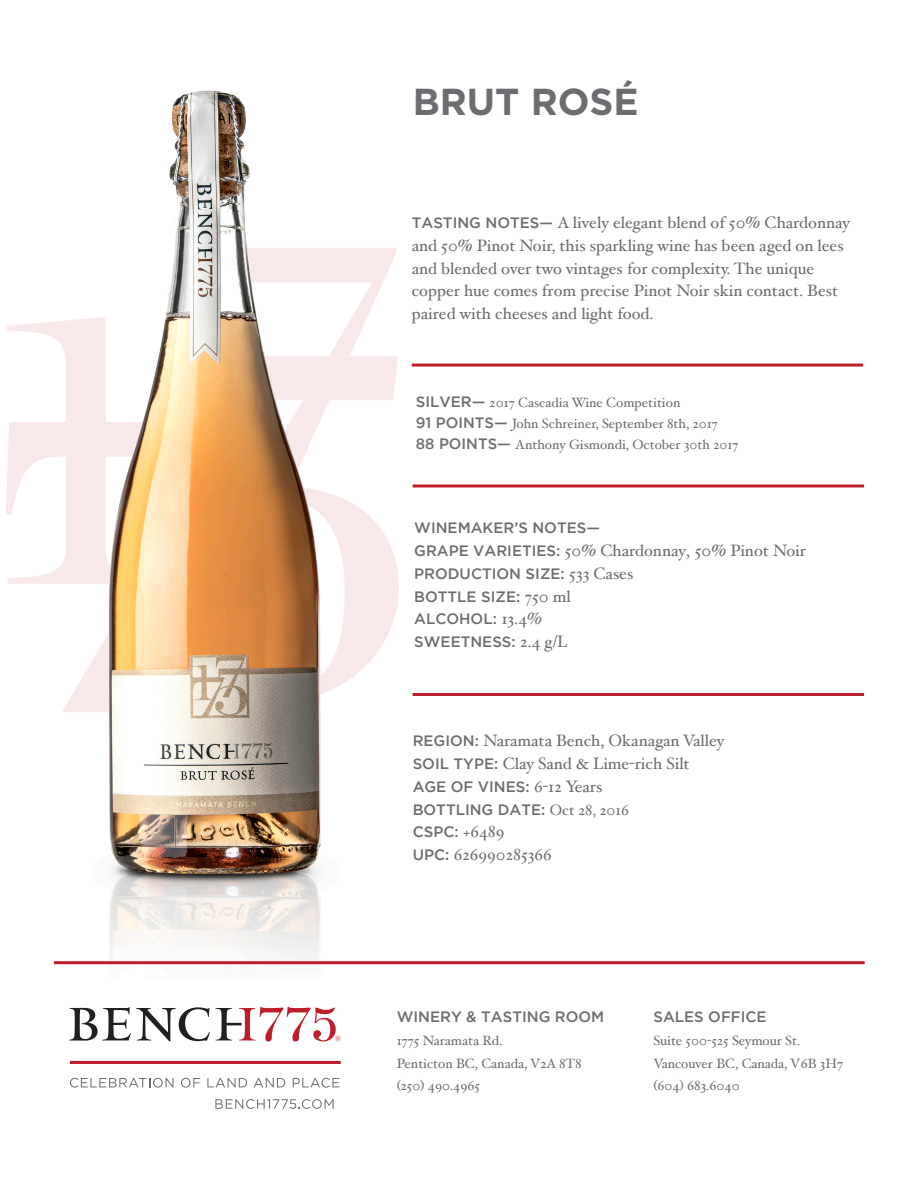
<style>
.page{position:relative;width:918px;height:1188px;background:#fff}
.page>*{position:absolute;margin:0;border:0;box-sizing:border-box;transform-origin:0 0}
.t1{font:700 37.5px "Gotham";color:#6c6d70}
.t2{font:16.5px/22.8px "Hoefler Text";color:#6c6d70}
.t3{font:500 15px/22.8px "Gotham";color:#6c6d70}
.t4{font:13.5px/22.8px "Hoefler Text";color:#6c6d70}
.s1{font-family:"Gotham";font-weight:500;font-size:15px}
.s2{font-family:"Hoefler Text";font-weight:400;font-size:16.5px}
.s3{font-family:"Hoefler Text";font-weight:400}
</style>
<div class="page">
<svg style="left:7px;top:319px;width:79px;height:103px"></svg>
<svg style="left:344px;top:248px;width:52px;height:108px"></svg>
<svg style="left:6px;top:422px;width:80px;height:290px"></svg>
<div style="left:344px;top:356px;width:54px;height:44px;background:#f8e8ea"></div>
<svg style="left:344px;top:499px;width:55px;height:184px;fill:#f8e8ea"></svg>
<img style="left:86px;top:90px;width:258px;height:875px">
<div style="left:54px;top:961px;width:811px;height:3px;border:2px solid #be1d2c"></div>
<div style="left:70px;top:1061px;width:271px;height:3px;border:2px solid #be1d2c"></div>
<div style="left:413px;top:484px;width:451px;height:4px;border:2px solid #be1d2c"></div>
<div style="left:413px;top:693px;width:451px;height:3px;border:2px solid #be1d2c"></div>
<div style="left:412px;top:364px;width:451px;height:3px;border:2px solid #be1d2c"></div>
<svg style="left:70px;top:1078px;width:104px;height:10px"></svg>
<svg style="left:181px;top:1078px;width:19px;height:10px"></svg>
<svg style="left:207px;top:1078px;width:40px;height:9px"></svg>
<svg style="left:254px;top:1078px;width:31px;height:9px"></svg>
<svg style="left:293px;top:1078px;width:46px;height:10px"></svg>
<svg style="left:69px;top:1007px;width:141px;height:34px"></svg>
<svg style="left:216px;top:1006px;width:125px;height:36px"></svg>
<svg style="left:215px;top:1099px;width:119px;height:10px"></svg>
<p class="t1" style="left:413px;top:80px;width:228px">BRUT ROSÉ</p>
<p class="t2" style="left:412px;top:211px;width:440px"><span class="s1">TASTING NOTES—</span> A lively elegant blend of 50% Chardonnay and 50% Pinot Noir, this sparkling wine has been aged on lees and blended over two vintages for complexity. The unique</p>
<p class="t2" style="left:412px;top:279px;width:428px">copper hue comes from precise Pinot Noir skin contact. Best paired with cheeses and light food.</p>
<p class="t4" style="left:416px;top:391px;width:266px"><span class="s1">SILVER—</span> 2017 Cascadia Wine Competition</p>
<p class="t4" style="left:416px;top:412px;width:304px"><span class="s1">91 POINTS—</span> John Schreiner, September 8th, 2017</p>
<p class="t4" style="left:416px;top:433px;width:324px"><span class="s1">88 POINTS—</span> Anthony Gismondi, October 30th 2017</p>
<p class="t3" style="left:414px;top:516px;width:187px">WINEMAKER’S NOTES—</p>
<p class="t2" style="left:414px;top:539px;width:393px"><span class="s1">GRAPE VARIETIES:</span> 50% Chardonnay, 50% Pinot Noir</p>
<p class="t3" style="left:414px;top:562px;width:221px">PRODUCTION SIZE: <span class="s2">533 Cases</span></p>
<p class="t3" style="left:414px;top:585px;width:158px">BOTTLE SIZE: <span class="s2">750 ml<br></span>ALCOHOL: <span class="s2">13.4%</span></p>
<p class="t3" style="left:414px;top:630px;width:155px">SWEETNESS: <span class="s2">2.4 g/L</span></p>
<p class="t2" style="left:413px;top:729px;width:313px"><span class="s1">REGION:</span> Naramata Bench, Okanagan Valley<br><span class="s1">SOIL TYPE:</span> Clay Sand &amp; Lime-rich Silt</p>
<p class="t3" style="left:413px;top:775px;width:191px">AGE OF VINES: <span class="s2">6-12 Years</span></p>
<p class="t3" style="left:413px;top:798px;width:218px">BOTTLING DATE: <span class="s3">Oct 28, 2016</span></p>
<p class="t3" style="left:413px;top:820px;width:93px">CSPC: <span class="s2">+6489</span></p>
<p class="t2" style="left:413px;top:843px;width:141px"><span class="s1">UPC:</span> 626990285366</p>
<p class="t3" style="left:397px;top:1005px;width:209px">WINERY &amp; TASTING ROOM</p>
<p class="t4" style="left:397px;top:1029px;width:107px">1775 Naramata Rd.</p>
<p class="t4" style="left:397px;top:1051px;width:186px">Penticton BC, Canada, V2A 8T8 (250) 490.4965</p>
<p class="t3" style="left:653px;top:1005px;width:115px">SALES OFFICE</p>
<p class="t4" style="left:653px;top:1029px;width:149px">Suite 500-525 Seymour St.</p>
<p class="t4" style="left:653px;top:1051px;width:191px">Vancouver BC, Canada, V6B 3H7 (604) 683.6040</p>
</div>
